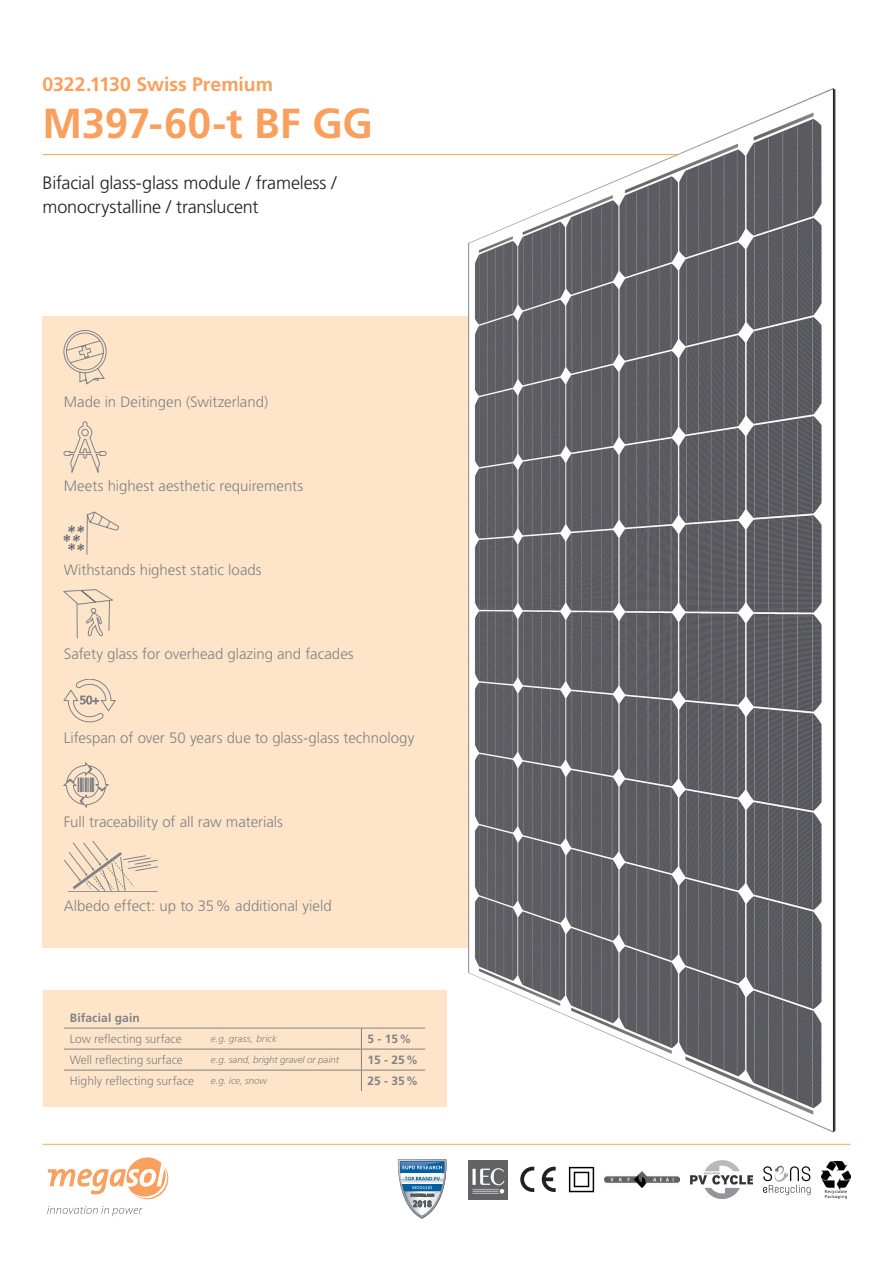
<style>
.page{position:relative;width:893px;height:1263px;background:#fff}
.page>*{position:absolute;margin:0;border:0;box-sizing:border-box;transform-origin:0 0}
.Front_Titel_gross{font:700 42px "Frutiger LT Std";letter-spacing:-.005em;color:#f9a05e}
.Front_Titel_klein{font:700 19.5px "Frutiger LT Std";letter-spacing:-.005em;color:#f9a05e}
.Front_Untertitel{font:300 18px/24px "Frutiger LT Std";letter-spacing:-.01em;color:#231f20}
.Front_Highlights{font:300 15px "Frutiger LT Std";color:#808285}
.t1{font:300 12px "Frutiger LT Std";color:#808285}
.t2{font:700 12px "Frutiger LT Std";letter-spacing:.01em;color:#808285}
.t3{font:italic 300 9.75px "Frutiger LT Std";letter-spacing:-.01em;color:#808285}
.t4{font:italic 300 9.75px "Frutiger LT Std";letter-spacing:.015em;color:#808285}
.t5{font:4.2px/4.9px "Frutiger LT Std";letter-spacing:.05em;color:#231f20}
</style>
<div class="page">
<hr style="left:43px;top:154px;width:744px;height:1px;background:#f9aa5a">
<svg style="left:48px;top:1157px;width:120px;height:42px"></svg>
<svg style="left:47px;top:1206px;width:95px;height:10px"></svg>
<hr style="left:43px;top:1144px;width:807px;height:1px;background:#f9aa5a">
<div style="left:43px;top:316px;width:680px;height:631px;background:#fee5ca"></div>
<svg style="left:398px;top:1159px;width:48px;height:60px"></svg>
<img style="left:469px;top:1160px;width:38px;height:39px">
<svg style="left:542px;top:1167px;width:14px;height:25px"></svg>
<svg style="left:520px;top:1167px;width:14px;height:25px"></svg>
<img style="left:568px;top:1166px;width:27px;height:27px">
<img style="left:822px;top:1161px;width:28px;height:28px">
<img style="left:604px;top:1172px;width:75px;height:16px">
<img style="left:690px;top:1160px;width:62px;height:39px">
<svg style="left:763px;top:1166px;width:47px;height:29px"></svg>
<div style="left:43px;top:990px;width:403px;height:117px;background:#fee5ca"></div>
<hr style="left:64px;top:1049px;width:141px;height:1px;background:#808285">
<hr style="left:205px;top:1049px;width:156px;height:1px;background:#808285">
<hr style="left:361px;top:1049px;width:64px;height:1px;background:#808285">
<hr style="left:64px;top:1070px;width:141px;height:1px;background:#808285">
<hr style="left:205px;top:1070px;width:156px;height:1px;background:#808285">
<hr style="left:361px;top:1070px;width:64px;height:1px;background:#808285">
<svg style="left:361px;top:1029px;width:1px;height:62px"></svg>
<hr style="left:64px;top:1028px;width:141px;height:1px;background:#808285">
<hr style="left:205px;top:1028px;width:156px;height:1px;background:#808285">
<hr style="left:361px;top:1028px;width:64px;height:1px;background:#808285">
<svg style="left:64px;top:763px;width:44px;height:44px"></svg>
<svg style="left:64px;top:330px;width:42px;height:54px"></svg>
<svg style="left:64px;top:422px;width:42px;height:51px"></svg>
<svg style="left:64px;top:679px;width:51px;height:43px"></svg>
<svg style="left:64px;top:589px;width:49px;height:47px"></svg>
<hr style="left:77px;top:603px;width:1px;height:35px;background:#808285">
<svg style="left:64px;top:841px;width:94px;height:50px"></svg>
<hr style="left:68px;top:891px;width:90px;height:1px;background:#808285">
<svg style="left:64px;top:512px;width:55px;height:43px"></svg>
<img style="left:425px;top:88px;width:425px;height:1056px">
<p class="Front_Titel_klein" style="left:43px;top:73px;width:232px">0322.1130 Swiss Premium</p>
<p class="Front_Titel_gross" style="left:43px;top:99px;width:332px">M397-60-t BF GG</p>
<p class="Front_Untertitel" style="left:43px;top:171px;width:296px">Bifacial glass-glass module / frameless / monocrystalline / translucent</p>
<p class="Front_Highlights" style="left:64px;top:393px;width:206px">Made in Deitingen (Switzerland)</p>
<p class="Front_Highlights" style="left:64px;top:477px;width:241px">Meets highest aesthetic requirements</p>
<p class="Front_Highlights" style="left:64px;top:561px;width:199px">Withstands highest static loads</p>
<p class="Front_Highlights" style="left:64px;top:645px;width:291px">Safety glass for overhead glazing and facades</p>
<p class="Front_Highlights" style="left:64px;top:729px;width:352px">Lifespan of over 50 years due to glass-glass technology</p>
<p class="Front_Highlights" style="left:64px;top:813px;width:221px">Full traceability of all raw materials</p>
<p class="Front_Highlights" style="left:64px;top:897px;width:269px">Albedo effect: up to 35% additional yield</p>
<p class="t2" style="left:70px;top:1011px;width:72px">Bifacial gain</p>
<p class="t1" style="left:70px;top:1032px;width:114px">Low reflecting surface</p>
<p class="t4" style="left:211px;top:1033px;width:67px">e.g. grass, brick</p>
<p class="t2" style="left:367px;top:1032px;width:46px">5 - 15%</p>
<p class="t1" style="left:70px;top:1053px;width:115px">Well reflecting surface</p>
<p class="t3" style="left:211px;top:1054px;width:129px">e.g. sand, bright gravel or paint</p>
<p class="t2" style="left:367px;top:1053px;width:52px">15 - 25%</p>
<p class="t1" style="left:70px;top:1074px;width:126px">Highly reflecting surface</p>
<p class="t3" style="left:211px;top:1075px;width:58px">e.g. ice, snow</p>
<p class="t2" style="left:367px;top:1074px;width:52px">25 - 35%</p>
<p class="t5" style="left:825px;top:1189px;width:24px">Recyclable<br>Packaging</p>
</div>
